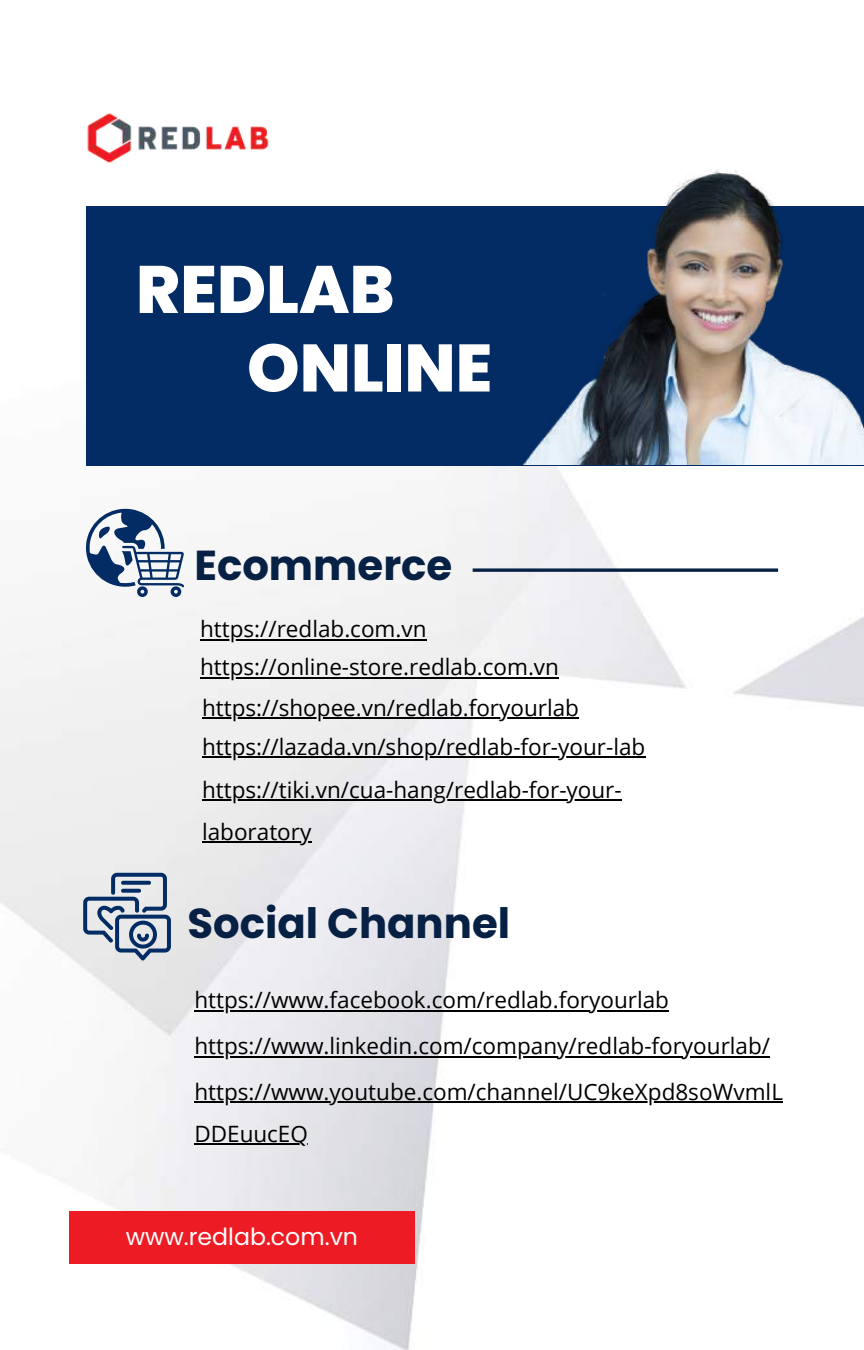
<style>
.page{position:relative;width:864px;height:1350px;background:#fff}
.page>*{position:absolute;margin:0;border:0;box-sizing:border-box;transform-origin:0 0}
.t1{font:800 67.05px/78.5px "Poppins";color:#fff}
.t2{font:700 41.85px "Poppins";color:#072144}
.t3{font:23.62px "Poppins";color:#fdfdfd}
.t4{font:22.5px/45.7px "Open Sans";color:#000}
</style>
<div class="page">
<img style="left:0;top:465px;width:864px;height:885px">
<div style="left:86px;top:206px;width:778px;height:259px;background:#032c64"></div>
<svg style="left:473px;top:568px;width:305px;height:4px"></svg>
<div style="left:69px;top:1211px;width:346px;height:53px;background:#ed1c24"></div>
<img style="left:87px;top:113px;width:182px;height:50px">
<img style="left:523px;top:170px;width:341px;height:294px">
<svg style="left:83px;top:873px;width:88px;height:88px;background:#a0adbf"></svg>
<svg style="left:83px;top:506px;width:101px;height:91px"></svg>
<hr style="left:200px;top:639px;width:227px;height:2px;background:#000">
<hr style="left:200px;top:677px;width:359px;height:1px;background:#000">
<hr style="left:202px;top:717px;width:377px;height:2px;background:#000">
<hr style="left:202px;top:756px;width:443px;height:2px;background:#000">
<hr style="left:194px;top:1010px;width:475px;height:2px;background:#000">
<hr style="left:194px;top:1056px;width:576px;height:1px;background:#000">
<hr style="left:194px;top:1101px;width:589px;height:2px;background:#000">
<hr style="left:194px;top:1143px;width:114px;height:2px;background:#000">
<hr style="left:202px;top:799px;width:420px;height:2px;background:#000">
<hr style="left:202px;top:842px;width:109px;height:1px;background:#000">
<h1 class="t1" style="left:247px;top:250px;width:247px;text-indent:-111px">REDLAB<br>ONLINE</h1>
<h2 class="t2" style="left:194px;top:536px;width:260px">Ecommerce</h2>
<p class="t4" style="left:200px;top:610px;width:360px;line-height:37.6px">https://redlab.com.vn https://online-store.redlab.com.vn</p>
<p class="t4" style="left:202px;top:687px;width:445px;line-height:38.9px">https://shopee.vn/redlab.foryourlab https://lazada.vn/shop/redlab-for-your-lab</p>
<p class="t4" style="left:202px;top:768px;width:421px;line-height:42.3px">https://tiki.vn/cua-hang/redlab-for-your&shy;laboratory</p>
<h2 class="t2" style="left:187px;top:894px;width:324px">Social Channel</h2>
<p class="t4" style="left:194px;top:977px;width:590px">https://www.facebook.com/redlab.foryourlab https://www.linkedin.com/company/redlab-foryourlab/ https://www.youtube.com/channel/UC9keXpd8soWvmlL</p>
<p class="t4" style="left:194px;top:1110px;width:115px">DDEuucEQ</p>
<p class="t3" style="left:126px;top:1220px;width:234px">www.redlab.com.vn</p>
</div>
